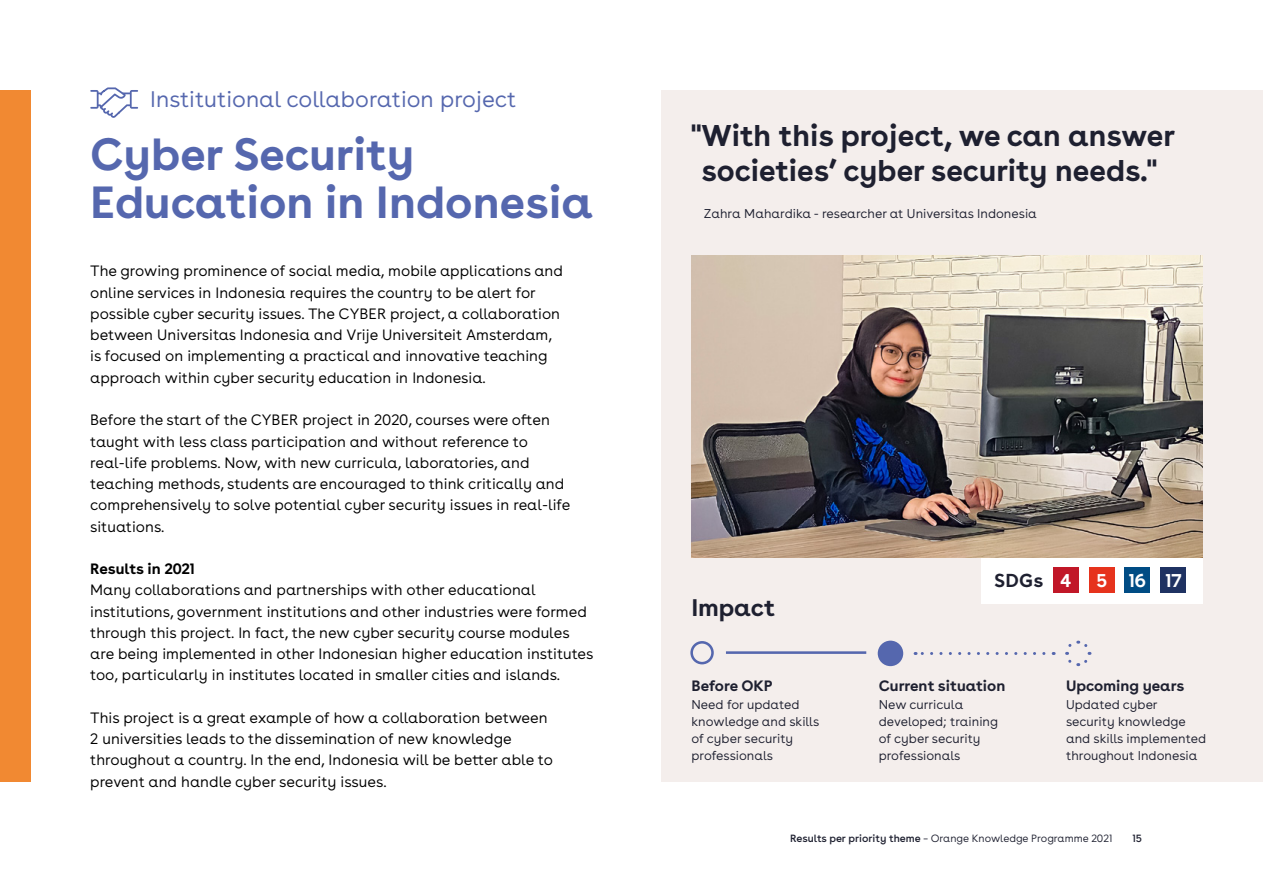
<style>
.page{position:relative;width:1263px;height:893px;background:#fff}
.page>*{position:absolute;margin:0;border:0;box-sizing:border-box;transform-origin:0 0}
.H2_Kop_Artikel{font:700 45px/48px "Buenos Aires";color:#5567ae}
.A_Quote{font:700 30px/34.5px "Buenos Aires";color:#1e2030;text-align:center}
.H3_Tijdlijn_Kop{font:700 24px "Buenos Aires";color:#1e2030}
.P_Chapeau{font:300 22.5px "Buenos Aires";color:#5567ae}
.t1{font:700 18.75px "Buenos Aires";color:#1e2030}
.t2{font:700 18.45px "Buenos Aires";color:#fff}
.P_Bodytekst_01_witre{font:300 15px/21.3px "Buenos Aires";color:#000}
.P_Bodytekst_01{font:300 15px/21.3px "Buenos Aires";color:#000}
.H4_Tijdlijn_Subkop{font:700 15px "Buenos Aires";color:#1e2030}
.H3_Alineakop_01{font:700 15px "Buenos Aires";color:#000}
.P_Tijdlijn{font:300 12.75px/17.2px "Buenos Aires";color:#1e2030}
.A_Quote_naam{font:300 12.75px "Buenos Aires";color:#1e2030}
.t3{font:300 10.5px "Buenos Aires";color:#1e2030}
.t4{font:10.5px "Buenos Aires";color:#1e2030}
.s1{font-size:18.45px;color:#fff}
.s2{font-weight:400}
</style>
<div class="page">
<div style="left:661px;top:90px;width:602px;height:692px;background:#f4eeec"></div>
<div style="left:0;top:90px;width:30px;height:692px;background:#f18932"></div>
<div style="left:981px;top:557px;width:221px;height:47px;background:#fff"></div>
<div style="left:1053px;top:568px;width:25px;height:25px;background:#c11728"></div>
<div style="left:1089px;top:568px;width:25px;height:25px;background:#e6331d"></div>
<div style="left:1125px;top:568px;width:25px;height:25px;background:#004c84"></div>
<div style="left:1161px;top:568px;width:25px;height:25px;background:#1f3262"></div>
<hr style="left:726px;top:651px;width:140px;height:3px;background:#5567ae">
<div style="left:879px;top:642px;width:23px;height:23px;background:#5567ae;border-radius:50%"></div>
<div style="left:878px;top:641px;width:25px;height:25px;border:3px solid #5567ae;border-radius:50%"></div>
<svg style="left:1065px;top:640px;width:27px;height:27px"></svg>
<div style="left:690px;top:641px;width:24px;height:23px;border:3px solid #5567ae;border-radius:50%"></div>
<svg style="left:915px;top:652px;width:129px;height:3px"></svg>
<img style="left:692px;top:255px;width:510px;height:302px">
<svg style="left:90px;top:87px;width:48px;height:31px"></svg>
<p class="P_Chapeau" style="left:150px;top:86px;width:368px">Institutional collaboration project</p>
<h2 class="H2_Kop_Artikel" style="left:90px;top:134px;width:504px">Cyber Security<br>Education in Indonesia</h2>
<p class="P_Bodytekst_01_witre" style="left:90px;top:261px;width:474px">The growing prominence of social media, mobile applications and online services in Indonesia requires the country to be alert for possible cyber security issues. The CYBER project, a collaboration between Universitas Indonesia and Vrije Universiteit Amsterdam, is focused on implementing a practical and innovative teaching approach within cyber security education in Indonesia.</p>
<p class="P_Bodytekst_01_witre" style="left:90px;top:410px;width:482px">Before the start of the CYBER project in 2020, courses were often taught with less class participation and without reference to real-life problems. Now, with new curricula, laboratories, and teaching methods, students are encouraged to think critically and comprehensively to solve potential cyber security issues in real‑life situations.</p>
<h3 class="H3_Alineakop_01" style="left:90px;top:560px;width:106px">Results in 2021</h3>
<p class="P_Bodytekst_01" style="left:90px;top:580px;width:505px">Many collaborations and partnerships with other educational institutions, government institutions and other industries were formed through this project. In fact, the new cyber security course modules are being implemented in other Indonesian higher education institutes too, particularly in institutes located in smaller cities and islands.</p>
<p class="P_Bodytekst_01_witre" style="left:90px;top:708px;width:464px">This project is a great example of how a collaboration between 2 universities leads to the dissemination of new knowledge throughout a country. In the end, Indonesia will be better able to prevent and handle cyber security issues.</p>
<p class="A_Quote" style="left:691px;top:121px;width:485px">"With this project, we can answer societies’ cyber security needs."</p>
<p class="A_Quote_naam" style="left:704px;top:206px;width:335px">Zahra Mahardika - researcher at Universitas Indonesia</p>
<h3 class="H3_Tijdlijn_Kop" style="left:691px;top:593px;width:85px">Impact</h3>
<h4 class="H4_Tijdlijn_Subkop" style="left:691px;top:677px;width:83px">Before OKP</h4>
<p class="P_Tijdlijn" style="left:691px;top:696px;width:129px">Need for updated knowledge and skills of cyber security professionals</p>
<p class="t1" style="left:994px;top:570px;width:78px">SDGs <span class="s1">4</span></p>
<p class="t2" style="left:1096px;top:570px;width:86px">5 16 17</p>
<h4 class="H4_Tijdlijn_Subkop" style="left:879px;top:677px;width:128px">Current situation</h4>
<p class="P_Tijdlijn" style="left:879px;top:696px;width:121px">New curricula developed; training of cyber security professionals</p>
<h4 class="H4_Tijdlijn_Subkop" style="left:1066px;top:677px;width:120px">Upcoming years</h4>
<p class="P_Tijdlijn" style="left:1066px;top:696px;width:141px">Updated cyber security knowledge and skills implemented throughout Indonesia</p>
<p class="t3" style="left:790px;top:832px;width:324px"><span class="s2">Results per priority theme</span> – Orange Knowledge Programme 2021</p>
<p class="t4" style="left:1132px;top:832px;width:11px">15</p>
</div>
